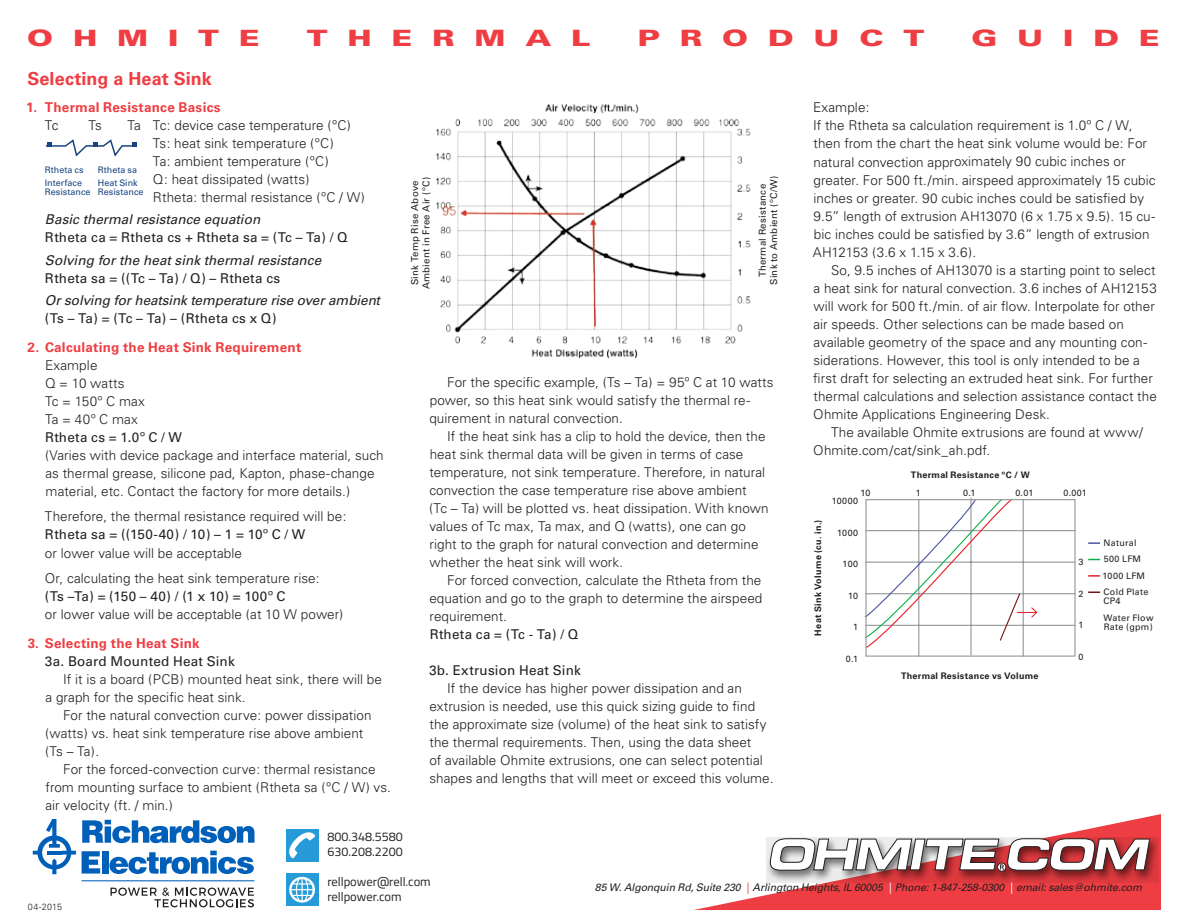
<style>
.page{position:relative;width:1188px;height:920px;background:#fff}
.page>*{position:absolute;margin:0;border:0;box-sizing:border-box;transform-origin:0 0}
.t1{font:900 22.5px "Univers LT Pro 75";letter-spacing:.63em;color:#ef3e43;scale:1.39 1}
.t2{font:700 18px "Univers LT Pro 65";letter-spacing:.005em;color:#ef3e43}
.t3{font:300 13.5px/18px "Univers LT Pro 45";letter-spacing:.005em;color:#231f20}
.t4{font:13.5px "Univers LT Pro 55 Roman";letter-spacing:.015em;color:#231f20}
.t5{font:italic 13.5px "Univers LT Pro 55";letter-spacing:-.005em;color:#231f20}
.t6{font:700 13.5px "Univers LT Pro 65";letter-spacing:.015em;color:#ef3e43}
.t7{font:13.5px "Univers LT Pro 55 Roman";letter-spacing:-.01em;color:#231f20}
.t8{font:12.6px/15px "Titillium";color:#231f20}
.t9{font:italic 10.5px "Univers LT Pro 55";letter-spacing:-.01em;color:#231f20}
.t10{font:9.6px/11.2px "Univers LT Pro 55 Roman";letter-spacing:.025em;color:#231f20;text-align:center}
.t11{font:9px/16.5px "Univers LT Pro 55 Roman";letter-spacing:.025em;color:#231f20}
.t12{font:700 9px "Univers LT Pro 65";letter-spacing:.03em;color:#231f20}
.t13{font:9px/9px "Univers LT Pro 55 Roman";letter-spacing:.005em;color:#184580}
.t14{font:300 9px "Univers LT Pro 45";letter-spacing:.02em;color:#231f20}
.s1{color:#ef3e43}
.s2{color:#fff}
</style>
<div class="page">
<svg style="left:694px;top:814px;width:467px;height:96px"></svg>
<svg style="left:767px;top:836px;width:392px;height:46px;background:#c86265"></svg>
<svg style="left:769px;top:838px;width:381px;height:33px"></svg>
<img style="left:434px;top:104px;width:317px;height:254px">
<hr style="left:865px;top:530px;width:211px;height:1px;background:#949698">
<hr style="left:865px;top:561px;width:211px;height:1px;background:#949698">
<hr style="left:865px;top:593px;width:211px;height:1px;background:#949698">
<hr style="left:865px;top:624px;width:211px;height:2px;background:#949698">
<hr style="left:918px;top:499px;width:1px;height:157px;background:#949698">
<hr style="left:1023px;top:499px;width:1px;height:157px;background:#949698">
<hr style="left:970px;top:498px;width:2px;height:157px;background:#949698">
<div style="left:865px;top:499px;width:211px;height:157px;border:1px solid #949698"></div>
<svg style="left:1088px;top:542px;width:12px;height:2px"></svg>
<svg style="left:1088px;top:591px;width:12px;height:2px"></svg>
<svg style="left:1088px;top:575px;width:12px;height:1px"></svg>
<svg style="left:1088px;top:558px;width:12px;height:2px"></svg>
<svg style="left:864px;top:497px;width:174px;height:152px"></svg>
<svg style="left:45px;top:139px;width:92px;height:18px"></svg>
<div style="left:286px;top:873px;width:32px;height:32px;background:#269bd7"></div>
<svg style="left:289px;top:876px;width:26px;height:26px"></svg>
<div style="left:286px;top:829px;width:32px;height:32px;background:#269bd7"></div>
<svg style="left:289px;top:832px;width:26px;height:26px"></svg>
<svg style="left:82px;top:819px;width:172px;height:24px"></svg>
<svg style="left:82px;top:851px;width:18px;height:22px"></svg>
<div style="left:102px;top:851px;width:6px;height:22px;background:#005fb9"></div>
<svg style="left:109px;top:850px;width:145px;height:24px"></svg>
<svg style="left:33px;top:819px;width:43px;height:55px"></svg>
<svg style="left:110px;top:887px;width:144px;height:20px"></svg>
<hr style="left:82px;top:880px;width:172px;height:1px;background:#005fb9">
<h1 class="t1" style="left:27px;top:24px;width:169px">OHMITE</h1>
<h1 class="t1" style="left:307px;top:24px;width:205px">THERMAL</h1>
<h1 class="t1" style="left:637px;top:24px;width:208px">PRODUCT</h1>
<h1 class="t1" style="left:972px;top:24px;width:137px">GUIDE</h1>
<h2 class="t2" style="left:27px;top:68px;width:186px">Selecting a Heat Sink</h2>
<p class="t6" style="left:26px;top:99px;width:196px">1. Thermal Resistance Basics</p>
<p class="t3" style="left:45px;top:116px;width:15px">Tc</p>
<p class="t3" style="left:88px;top:116px;width:15px">Ts</p>
<p class="t3" style="left:153px;top:116px;width:213px;text-indent:-26px">Ta Tc: device case temperature (ºC)<br>Ts: heat sink temperature (ºC)<br>Ta: ambient temperature (ºC)<br>Q: heat dissipated (watts)<br>Rtheta: thermal resistance (ºC / W)</p>
<p class="t5" style="left:45px;top:211px;width:217px">Basic thermal resistance equation</p>
<p class="t4" style="left:45px;top:229px;width:304px">Rtheta ca = Rtheta cs + Rtheta sa = (Tc – Ta) / Q</p>
<p class="t5" style="left:45px;top:252px;width:278px">Solving for the heat sink thermal resistance</p>
<p class="t4" style="left:45px;top:270px;width:237px">Rtheta sa = ((Tc – Ta) / Q) – Rtheta cs</p>
<p class="t5" style="left:45px;top:292px;width:337px">Or solving for heatsink temperature rise over ambient</p>
<p class="t4" style="left:45px;top:310px;width:233px">(Ts – Ta) = (Tc – Ta) – (Rtheta cs x Q)</p>
<p class="t6" style="left:28px;top:339px;width:275px">2. Calculating the Heat Sink Requirement</p>
<p class="t3" style="left:45px;top:356px;width:101px">Example<br>Q = 10 watts<br>Tc = 150º C max<br>Ta = 40º C max</p>
<p class="t4" style="left:45px;top:429px;width:139px">Rtheta cs = 1.0º C / W</p>
<p class="t3" style="left:45px;top:446px;width:340px">(Varies with device package and interface material, such as thermal grease, silicone pad, Kapton, phase-change material, etc. Contact the factory for more details.)</p>
<p class="t3" style="left:45px;top:507px;width:303px">Therefore, the thermal resistance required will be:</p>
<p class="t4" style="left:45px;top:526px;width:262px">Rtheta sa = ((150-40) / 10) – 1 = 10º C / W</p>
<p class="t3" style="left:45px;top:540px;width:276px;line-height:25.5px">or lower value will be acceptable<br>Or, calculating the heat sink temperature rise:</p>
<p class="t7" style="left:45px;top:588px;width:242px">(Ts –Ta) = (150 – 40) / (1 x 10) = 100º C</p>
<p class="t3" style="left:45px;top:605px;width:300px">or lower value will be acceptable (at 10 W power)</p>
<p class="t6" style="left:28px;top:634px;width:173px">3. Selecting the Heat Sink</p>
<p class="t4" style="left:45px;top:652px;width:191px">3a. Board Mounted Heat Sink</p>
<p class="t3" style="left:45px;top:669px;width:338px;text-indent:18px">If it is a board (PCB) mounted heat sink, there will be a graph for the specific heat sink.</p>
<p class="t3" style="left:45px;top:705px;width:328px;text-indent:18px">For the natural convection curve: power dissipation (watts) vs. heat sink temperature rise above ambient (Ts – Ta).</p>
<p class="t3" style="left:45px;top:759px;width:347px;text-indent:18px">For the forced-convection curve: thermal resistance from mounting surface to ambient (Rtheta sa (ºC / W) vs. air velocity (ft. / min.)</p>
<p class="t13" style="left:45px;top:165px;width:40px">Rtheta cs</p>
<p class="t13" style="left:98px;top:165px;width:41px">Rtheta sa</p>
<p class="t13" style="left:45px;top:178px;width:39px">Interface</p>
<p class="t13" style="left:45px;top:178px;width:100px;text-indent:53px">Heat Sink<br>Resistance Resistance</p>
<p class="t10" style="left:409px;top:289px;width:113px;rotate:-90deg">Sink Temp Rise Above<br>Ambient in Free Air (ºC)</p>
<p class="t10" style="left:757px;top:285px;width:111px;rotate:-90deg">Thermal Resistance<br>Sink to Ambient (ºC/W)</p>
<p class="t3" style="left:429px;top:373px;width:346px;text-indent:18px">For the specific example, (Ts – Ta) = 95º C at 10 watts power, so this heat sink would satisfy the thermal re&shy;quirement in natural convection.</p>
<p class="t3" style="left:429px;top:427px;width:341px;text-indent:18px">If the heat sink has a clip to hold the device, then the heat sink thermal data will be given in terms of case temperature, not sink temperature. Therefore, in natural convection the case temperature rise above ambient<br>(Tc – Ta) will be plotted vs. heat dissipation. With known values of Tc max, Ta max, and Q (watts), one can go right to the graph for natural convection and determine whether the heat sink will work.</p>
<p class="t3" style="left:429px;top:571px;width:335px;text-align:justify;text-indent:18px">For forced convection, calculate the Rtheta from the equation and go to the graph to determine the airspeed requirement.</p>
<p class="t4" style="left:430px;top:626px;width:150px">Rtheta ca = (Tc - Ta) / Q</p>
<p class="t4" style="left:429px;top:662px;width:153px">3b. Extrusion Heat Sink</p>
<p class="t3" style="left:429px;top:679px;width:346px;text-indent:18px">If the device has higher power dissipation and an extrusion is needed, use this quick sizing guide to find the approximate size (volume) of the heat sink to satisfy the thermal requirements. Then, using the data sheet<br>of available Ohmite extrusions, one can select potential shapes and lengths that will meet or exceed this volume.</p>
<p class="t3" style="left:813px;top:99px;width:344px">Example:<br>If the Rtheta sa calculation requirement is 1.0º C / W, then from the chart the heat sink volume would be: For natural convection approximately 90 cubic inches or greater. For 500 ft./min. airspeed approximately 15 cubic inches or greater. 90 cubic inches could be satisfied by 9.5” length of extrusion AH13070 (6 x 1.75 x 9.5). 15 cu&shy;bic inches could be satisfied by 3.6” length of extrusion AH12153 (3.6 x 1.15 x 3.6).</p>
<p class="t3" style="left:813px;top:261px;width:345px;text-indent:18px">So, 9.5 inches of AH13070 is a starting point to select a heat sink for natural convection. 3.6 inches of AH12153 will work for 500 ft./min. of air flow. Interpolate for other air speeds. Other selections can be made based on available geometry of the space and any mounting con&shy;siderations. However, this tool is only intended to be a first draft for selecting an extruded heat sink. For further thermal calculations and selection assistance contact the Ohmite Applications Engineering Desk.</p>
<p class="t3" style="left:813px;top:423px;width:331px;text-indent:18px">The available Ohmite extrusions are found at www/<br>Ohmite.com/cat/sink_ah.pdf.</p>
<p class="t12" style="left:812px;top:635px;width:117px;rotate:-90deg">Heat Sink Volume (cu. in.)</p>
<p class="t12" style="left:911px;top:470px;width:120px">Thermal Resistance ºC / W</p>
<p class="t11" style="left:860px;top:484px;width:12px">10</p>
<p class="t11" style="left:916px;top:484px;width:7px">1</p>
<p class="t11" style="left:963px;top:484px;width:14px">0.1</p>
<p class="t11" style="left:1015px;top:484px;width:20px">0.01</p>
<p class="t11" style="left:1063px;top:484px;width:25px">0.001</p>
<p class="t11" style="left:832px;top:493px;width:28px">10000</p>
<p class="t11" style="left:837px;top:524px;width:22px">1000</p>
<p class="t11" style="left:843px;top:556px;width:17px">100</p>
<p class="t11" style="left:848px;top:587px;width:12px">10</p>
<p class="t11" style="left:853px;top:619px;width:7px">1</p>
<p class="t11" style="left:846px;top:650px;width:14px">0.1</p>
<p class="t11" style="left:1078px;top:554px;width:7px">3</p>
<p class="t11" style="left:1078px;top:585px;width:7px">2</p>
<p class="t11" style="left:1078px;top:617px;width:7px">1</p>
<p class="t11" style="left:1078px;top:648px;width:7px">0</p>
<p class="t12" style="left:901px;top:670px;width:139px">Thermal Resistance vs Volume</p>
<p class="t11" style="left:1103px;top:534px;width:47px">Natural<br>500 LFM<br>1000 LFM<br>Cold Plate</p>
<p class="t11" style="left:1104px;top:592px;width:51px">CP4<br>Water Flow</p>
<p class="t11" style="left:1104px;top:618px;width:51px">Rate (gpm)</p>
<p class="t14" style="left:28px;top:901px;width:36px">04-2015</p>
<p class="t8" style="left:327px;top:828px;width:77px">800.348.5580<br>630.208.2200</p>
<p class="t8" style="left:327px;top:873px;width:105px">rellpower@rell.com rellpower.com</p>
<p class="t9" style="left:595px;top:880px;width:549px">85 W. Algonquin Rd, Suite 230 <span class="s1">|</span> Arlington Heights, IL 60005 <span class="s2">|</span> Phone: 1-847-258-0300 <span class="s2">|</span> email: sales@ohmite.com</p>
</div>
